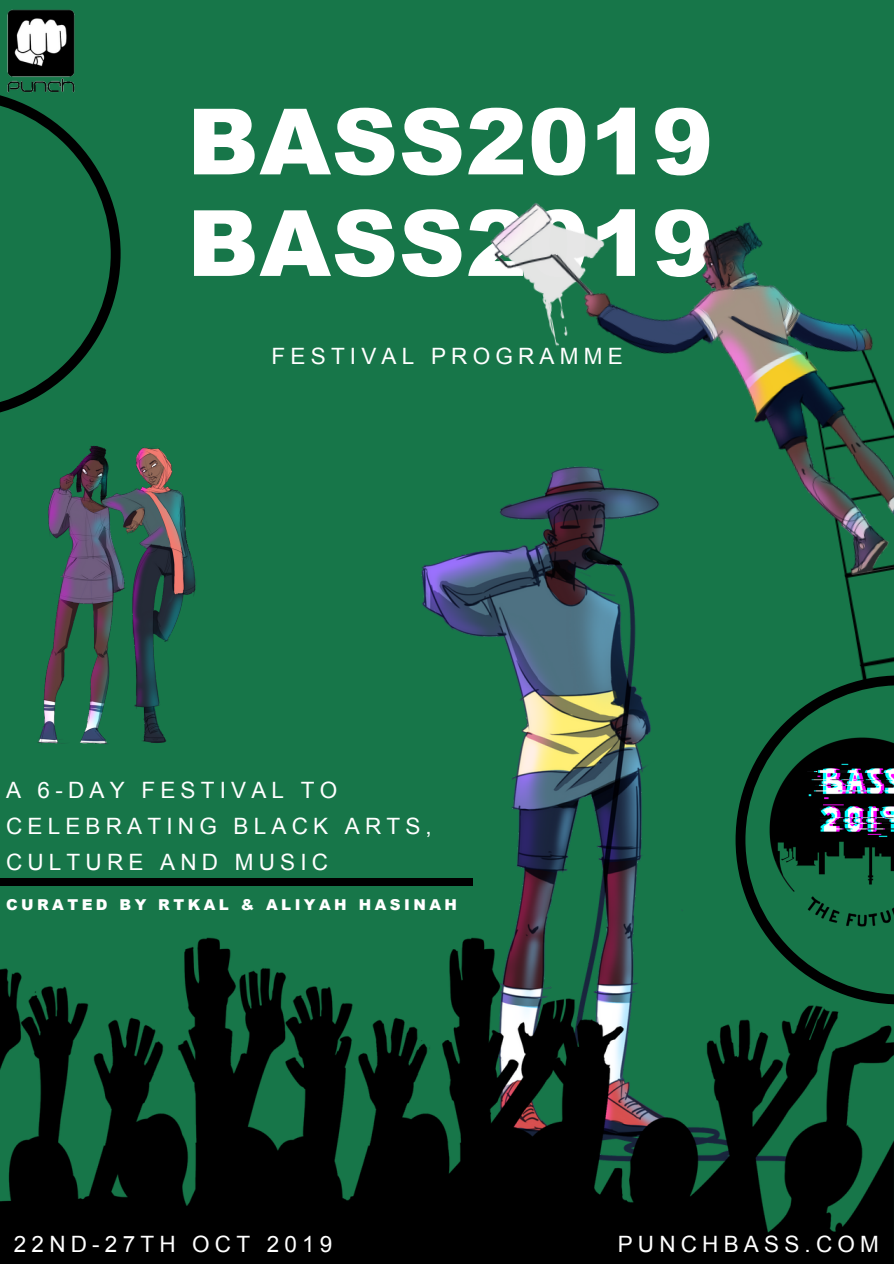
<style>
.page{position:relative;width:894px;height:1264px;background:#fff}
.page>*{position:absolute;margin:0;border:0;box-sizing:border-box;transform-origin:0 0}
.t1{font:900 91.65px/101.6px "Arial";letter-spacing:.01em;color:#fff}
.t2{font:22.5px/36px "Arial";letter-spacing:.23em;color:#fff}
.t3{font:900 15px "Arial";letter-spacing:.23em;color:#fff}
</style>
<div class="page">
<div style="left:0;top:0;width:893px;height:1263px;background:#177649"></div>
<img style="left:0;top:553px;width:893px;height:710px">
<div style="left:0;top:877px;width:472px;height:8px;background:#000"></div>
<img style="left:472px;top:203px;width:421px;height:533px">
<svg style="left:0;top:99px;width:121px;height:314px"></svg>
<svg style="left:735px;top:675px;width:158px;height:329px"></svg>
<img style="left:746px;top:715px;width:147px;height:226px">
<img style="left:0;top:9px;width:75px;height:90px">
<img style="left:16px;top:446px;width:187px;height:314px">
<h1 class="t1" style="left:187px;top:87px;width:527px">BASS2019<br>BASS2019</h1>
<p class="t2" style="left:271px;top:338px;width:352px">FESTIVAL PROGRAMME</p>
<p class="t2" style="left:6px;top:772px;width:427px">A 6-DAY FESTIVAL TO<br>CELEBRATING BLACK ARTS,<br>CULTURE AND MUSIC</p>
<p class="t3" style="left:6px;top:893px;width:452px">CURATED BY RTKAL &amp; ALIYAH HASINAH</p>
<p class="t2" style="left:14px;top:1226px;width:320px">22ND-27TH OCT 2019</p>
<p class="t2" style="left:617px;top:1226px;width:263px">PUNCHBASS.COM</p>
</div>
